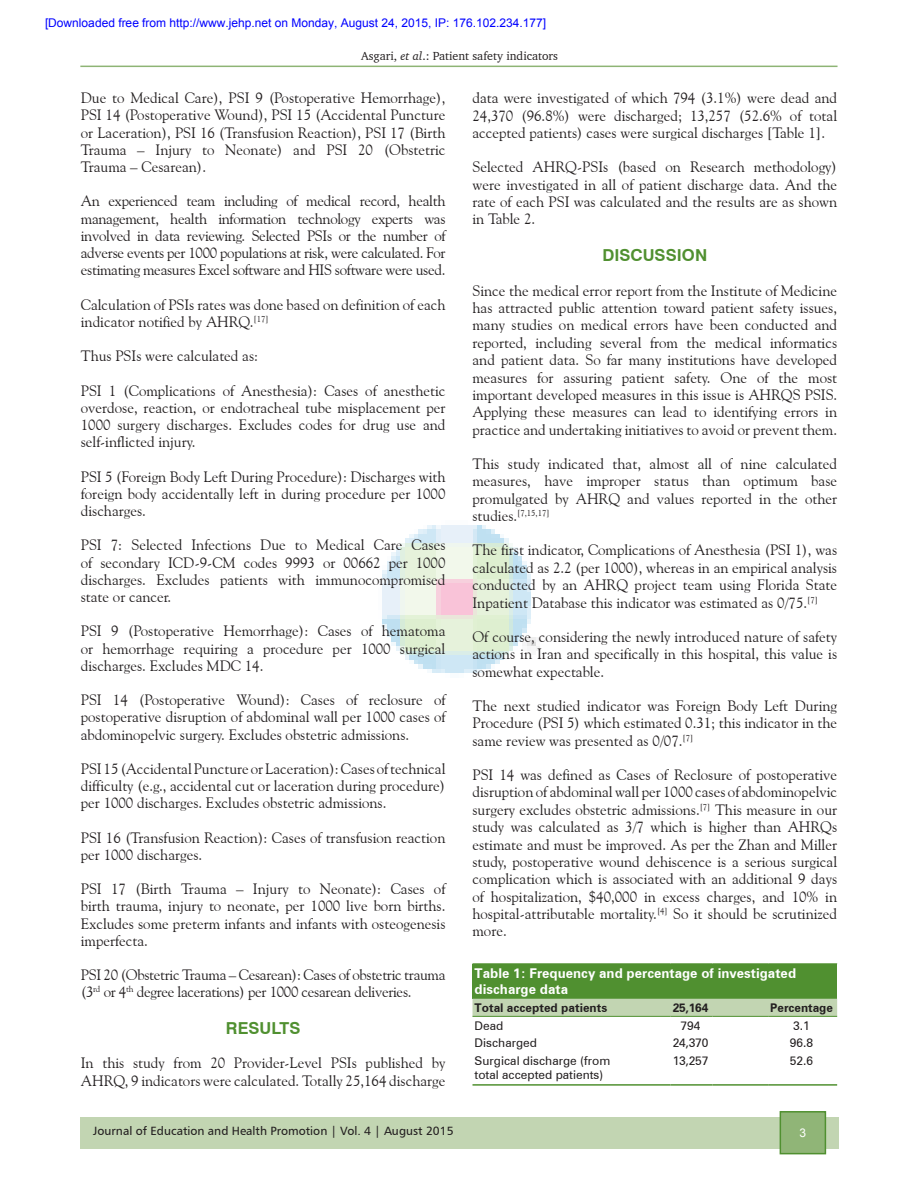
<style>
.page{position:relative;width:918px;height:1188px;background:#fff}
.page>*{position:absolute;margin:0;border:0;box-sizing:border-box;transform-origin:0 0}
.t1{font:700 16.5px "Swiss 721 BT";color:#509030}
.t2{font:15px/17.4px "Goudy Old Style BT";color:#231f20;text-align:justify}
.t3{font:15px/17.2px "Goudy Old Style BT";letter-spacing:-.02em;color:#231f20}
.t4{font:700 13.5px/16.2px "Zurich BT";color:#fff}
.t5{font:12px/14.4px "Zurich BT";color:#231f20}
.t6{font:12px "Arial";color:#00f}
.t7{font:12px "Humanist 777 BT Roman B";color:#231f20}
.t8{font:700 12px "Zurich BT";color:#231f20}
.t9{font:12px "Charter BT";color:#231f20}
.t10{font:12px "Arial";color:#fff}
.t11{font:8.7px "Goudy Old Style BT";color:#231f20}
.s1{font-style:italic}
.s2{font-size:15px}
</style>
<div class="page">
<img style="left:382px;top:525px;width:158px;height:148px">
<hr style="left:80px;top:66px;width:758px;height:1px;background:#8eb475">
<div style="left:81px;top:1117px;width:758px;height:31px;background:#c2d5b2"></div>
<div style="left:780px;top:1111px;width:46px;height:43px;background:#90b577;border:2px solid #509030"></div>
<div style="left:472px;top:964px;width:365px;height:35px;background:#509030"></div>
<div style="left:472px;top:999px;width:365px;height:17px;background:#c2d5b2"></div>
<hr style="left:472px;top:1016px;width:143px;height:1px;background:#509030">
<hr style="left:615px;top:1016px;width:56px;height:1px;background:#509030">
<hr style="left:671px;top:1016px;width:42px;height:1px;background:#509030">
<hr style="left:713px;top:1016px;width:55px;height:1px;background:#509030">
<hr style="left:768px;top:1016px;width:69px;height:1px;background:#509030">
<hr style="left:472px;top:963px;width:143px;height:1px;background:#509030">
<hr style="left:615px;top:963px;width:56px;height:1px;background:#509030">
<hr style="left:671px;top:963px;width:42px;height:1px;background:#509030">
<hr style="left:713px;top:963px;width:55px;height:1px;background:#509030">
<hr style="left:768px;top:963px;width:69px;height:1px;background:#509030">
<hr style="left:472px;top:1084px;width:143px;height:2px;background:#509030">
<hr style="left:615px;top:1084px;width:56px;height:2px;background:#509030">
<hr style="left:671px;top:1084px;width:42px;height:2px;background:#509030">
<hr style="left:713px;top:1084px;width:55px;height:2px;background:#509030">
<hr style="left:768px;top:1084px;width:69px;height:2px;background:#509030">
<p class="t6" style="left:45px;top:16px;width:503px">[Downloaded free from http://www.jehp.net on Monday, August 24, 2015, IP: 176.102.234.177]</p>
<p class="t9" style="left:361px;top:49px;width:199px">Asgari, <span class="s1">et al</span>.: Patient safety indicators</p>
<p class="t2" style="left:81px;top:89px;width:366px">Due to Medical Care), PSI 9 (Postoperative Hemorrhage), PSI 14 (Postoperative Wound), PSI 15 (Accidental Puncture or Laceration), PSI 16 (Transfusion Reaction), PSI 17 (Birth Trauma – Injury to Neonate) and PSI 20 (Obstetric Trauma – Cesarean).</p>
<p class="t2" style="left:81px;top:192px;width:366px">An experienced team including of medical record, health management, health information technology experts was involved in data reviewing. Selected PSIs or the number of adverse events per 1000 populations at risk, were calculated. For estimating measures Excel software and HIS software were used.</p>
<p class="t2" style="left:81px;top:296px;width:366px">Calculation of PSIs rates was done based on definition of each indicator notified by AHRQ.<sup>[17]</sup></p>
<p class="t2" style="left:81px;top:347px;width:179px">Thus PSIs were calculated as:</p>
<p class="t2" style="left:81px;top:381px;width:366px">PSI 1 (Complications of Anesthesia): Cases of anesthetic overdose, reaction, or endotracheal tube misplacement per 1000 surgery discharges. Excludes codes for drug use and self‑inflicted injury.</p>
<p class="t2" style="left:81px;top:467px;width:366px">PSI 5 (Foreign Body Left During Procedure): Discharges with foreign body accidentally left in during procedure per 1000 discharges.</p>
<p class="t2" style="left:81px;top:536px;width:366px">PSI 7: Selected Infections Due to Medical Care Cases of secondary ICD‑9‑CM codes 9993 or 00662 per 1000 discharges. Excludes patients with immunocompromised state or cancer.</p>
<p class="t2" style="left:81px;top:622px;width:366px">PSI 9 (Postoperative Hemorrhage): Cases of hematoma or hemorrhage requiring a procedure per 1000 surgical discharges. Excludes MDC 14.</p>
<p class="t2" style="left:81px;top:691px;width:366px">PSI 14 (Postoperative Wound): Cases of reclosure of postoperative disruption of abdominal wall per 1000 cases of abdominopelvic surgery. Excludes obstetric admissions.</p>
<p class="t2" style="left:81px;top:760px;width:366px">PSI 15 (Accidental Puncture or Laceration): Cases of technical difficulty (e.g., accidental cut or laceration during procedure) per 1000 discharges. Excludes obstetric admissions.</p>
<p class="t2" style="left:81px;top:828px;width:366px">PSI 16 (Transfusion Reaction): Cases of transfusion reaction per 1000 discharges.</p>
<p class="t2" style="left:81px;top:880px;width:366px">PSI 17 (Birth Trauma – Injury to Neonate): Cases of birth trauma, injury to neonate, per 1000 live born births.<br>Excludes some preterm infants and infants with osteogenesis imperfecta.</p>
<p class="t3" style="left:81px;top:966px;width:366px">PSI 20 (Obstetric Trauma – Cesarean): Cases of obstetric trauma (3<sup>rd</sup> or 4<sup>th</sup> degree lacerations) per 1000 cesarean deliveries.</p>
<p class="t1" style="left:226px;top:1018px;width:76px">RESULTS</p>
<p class="t2" style="left:81px;top:1054px;width:366px">In this study from 20 Provider‑Level PSIs published by<br>AHRQ, 9 indicators were calculated. Totally 25,164 discharge</p>
<p class="t2" style="left:472px;top:89px;width:366px">data were investigated of which 794 (3.1%) were dead and 24,370 (96.8%) were discharged; 13,257 (52.6% of total accepted patients) cases were surgical discharges [Table 1].</p>
<p class="t2" style="left:472px;top:158px;width:366px">Selected AHRQ‑PSIs (based on Research methodology) were investigated in all of patient discharge data. And the rate of each PSI was calculated and the results are as shown in Table 2.</p>
<p class="t1" style="left:602px;top:245px;width:106px">DISCUSSION</p>
<p class="t2" style="left:472px;top:282px;width:366px">Since the medical error report from the Institute of Medicine has attracted public attention toward patient safety issues, many studies on medical errors have been conducted and reported, including several from the medical informatics and patient data. So far many institutions have developed measures for assuring patient safety. One of the most important developed measures in this issue is AHRQS PSIS.<br>Applying these measures can lead to identifying errors in practice and undertaking initiatives to avoid or prevent them.</p>
<p class="t2" style="left:472px;top:455px;width:366px">This study indicated that, almost all of nine calculated measures, have improper status than optimum base promulgated by AHRQ and values reported in the other</p>
<p class="t11" style="left:472px;top:508px;width:79px"><span class="s2">studies.</span>[7,15,17]</p>
<p class="t2" style="left:472px;top:541px;width:366px">The first indicator, Complications of Anesthesia (PSI 1), was calculated as 2.2 (per 1000), whereas in an empirical analysis conducted by an AHRQ project team using Florida State Inpatient Database this indicator was estimated as 0/75.<sup>[7]</sup></p>
<p class="t2" style="left:472px;top:628px;width:366px">Of course, considering the newly introduced nature of safety actions in Iran and specifically in this hospital, this value is somewhat expectable.</p>
<p class="t2" style="left:472px;top:697px;width:366px">The next studied indicator was Foreign Body Left During Procedure (PSI 5) which estimated 0.31; this indicator in the same review was presented as 0/07.<sup>[7]</sup></p>
<p class="t2" style="left:472px;top:766px;width:366px">PSI 14 was defined as Cases of Reclosure of postoperative disruption of abdominal wall per 1000 cases of abdominopelvic surgery excludes obstetric admissions.<sup>[7]</sup> This measure in our study was calculated as 3/7 which is higher than AHRQs estimate and must be improved. As per the Zhan and Miller study, postoperative wound dehiscence is a serious surgical complication which is associated with an additional 9 days of hospitalization, $40,000 in excess charges, and 10% in hospital‑attributable mortality.<sup>[4]</sup> So it should be scrutinized more.</p>
<p class="t4" style="left:475px;top:965px;width:323px">Table 1: Frequency and percentage of investigated discharge data</p>
<p class="t8" style="left:475px;top:1001px;width:134px">Total accepted patients</p>
<p class="t8" style="left:673px;top:1001px;width:37px">25,164</p>
<p class="t8" style="left:770px;top:1001px;width:64px">Percentage</p>
<p class="t5" style="left:475px;top:1018px;width:30px">Dead</p>
<p class="t5" style="left:681px;top:1018px;width:21px">794</p>
<p class="t5" style="left:793px;top:1018px;width:18px">3.1</p>
<p class="t5" style="left:475px;top:1036px;width:64px">Discharged</p>
<p class="t5" style="left:673px;top:1036px;width:37px">24,370</p>
<p class="t5" style="left:790px;top:1036px;width:25px">96.8</p>
<p class="t5" style="left:475px;top:1053px;width:137px">Surgical discharge (from total accepted patients)</p>
<p class="t5" style="left:673px;top:1053px;width:37px">13,257</p>
<p class="t5" style="left:790px;top:1053px;width:25px">52.6</p>
<p class="t7" style="left:93px;top:1123px;width:362px">Journal of Education and Health Promotion | Vol. 4 | August 2015</p>
<p class="t10" style="left:800px;top:1124px;width:8px">3</p>
</div>
